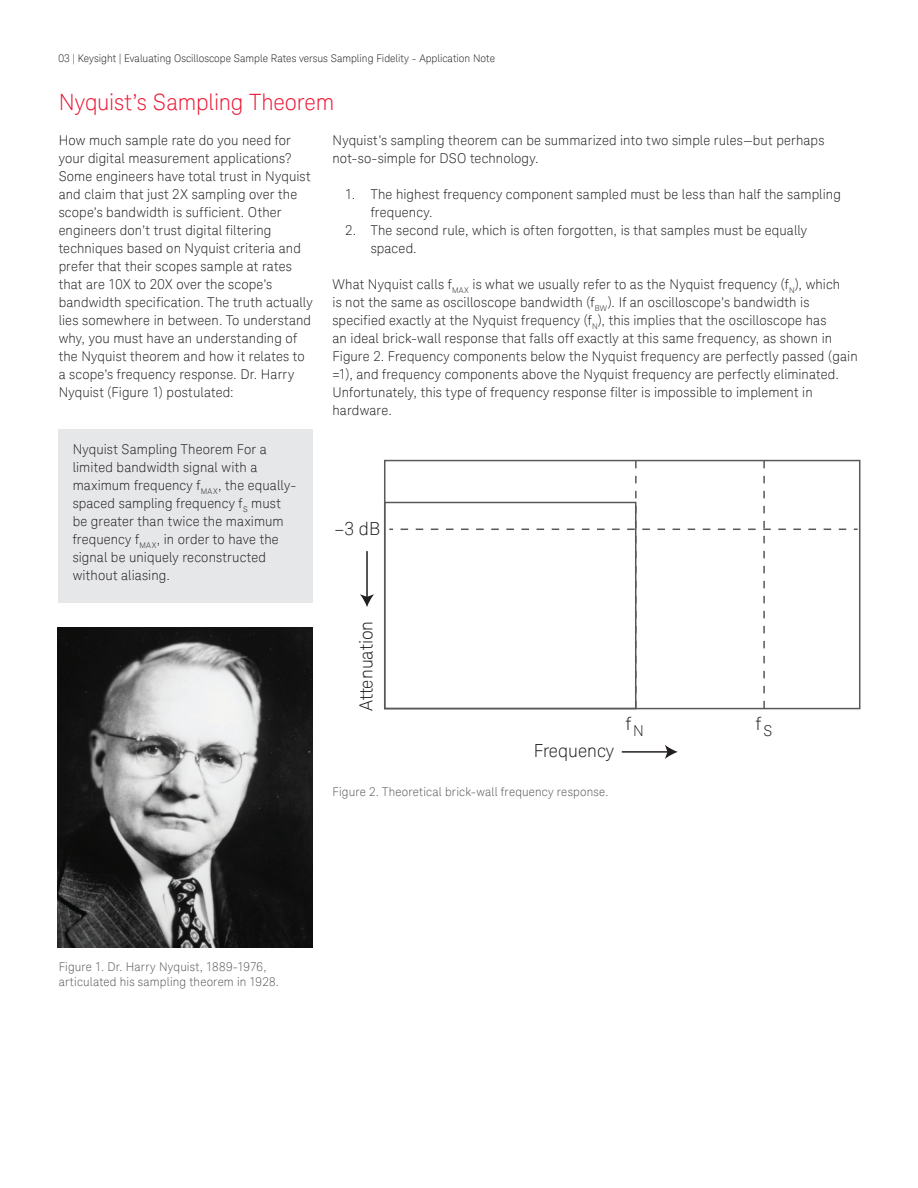
<style>
.page{position:relative;width:918px;height:1188px;background:#fff}
.page>*{position:absolute;margin:0;border:0;box-sizing:border-box;transform-origin:0 0}
.K_Heading_1{font:300 22.5px "Keysight Sans";letter-spacing:-.01em;color:#ed1a36}
.t1{font:300 18px "Keysight Sans";color:#231f20}
.K_Body_Text{font:300 13.5px/18px "Keysight Sans";letter-spacing:.01em;color:#231f20}
.K_Diagrams_and_Figur{font:300 12px/15px "Keysight Sans";letter-spacing:.015em;color:#57585a}
.t2{font:300 10.5px "Keysight Sans";color:#231f20}
</style>
<div class="page">
<div style="left:59px;top:429px;width:254px;height:174px;background:#e6e7e9"></div>
<img style="left:58px;top:628px;width:254px;height:320px">
<svg style="left:401px;top:461px;width:457px;height:248px"></svg>
<div style="left:384px;top:502px;width:252px;height:207px;border:2px solid #57585a"></div>
<hr style="left:366px;top:551px;width:2px;height:47px;background:#231f20">
<svg style="left:360px;top:594px;width:14px;height:13px"></svg>
<hr style="left:622px;top:751px;width:47px;height:2px;background:#231f20">
<svg style="left:665px;top:745px;width:13px;height:14px"></svg>
<p class="t2" style="left:59px;top:52px;width:438px">03 | Keysight | Evaluating Oscilloscope Sample Rates versus Sampling Fidelity - Application Note</p>
<p class="K_Heading_1" style="left:59px;top:89px;width:277px">Nyquist’s Sampling Theorem</p>
<p class="K_Body_Text" style="left:59px;top:131px;width:255px">How much sample rate do you need for your digital measurement applications?<br>Some engineers have total trust in Nyquist and claim that just 2X sampling over the scope’s bandwidth is sufficient. Other engineers don’t trust digital filtering techniques based on Nyquist criteria and prefer that their scopes sample at rates that are 10X to 20X over the scope’s bandwidth specification. The truth actually lies somewhere in between. To understand why, you must have an understanding of the Nyquist theorem and how it relates to a scope’s frequency response. Dr. Harry Nyquist (Figure 1) postulated:</p>
<p class="K_Body_Text" style="left:333px;top:131px;width:493px">Nyquist’s sampling theorem can be summarized into two simple rules—but perhaps not-so-simple for DSO technology.</p>
<p class="K_Body_Text" style="left:371px;top:185px;width:472px;text-indent:-26px">1. The highest frequency component sampled must be less than half the sampling frequency.</p>
<p class="K_Body_Text" style="left:371px;top:221px;width:438px;text-indent:-26px">2. The second rule, which is often forgotten, is that samples must be equally spaced.</p>
<p class="K_Body_Text" style="left:333px;top:275px;width:527px">What Nyquist calls f<sub>MAX</sub> is what we usually refer to as the Nyquist frequency (f<sub>N</sub>), which<br>is not the same as oscilloscope bandwidth (f<sub>BW</sub>). If an oscilloscope’s bandwidth is specified exactly at the Nyquist frequency (f<sub>N</sub>), this implies that the oscilloscope has<br>an ideal brick-wall response that falls off exactly at this same frequency, as shown in Figure 2. Frequency components below the Nyquist frequency are perfectly passed (gain =1), and frequency components above the Nyquist frequency are perfectly eliminated.<br>Unfortunately, this type of frequency response filter is impossible to implement in hardware.</p>
<p class="K_Body_Text" style="left:73px;top:440px;width:225px">Nyquist Sampling Theorem For a limited bandwidth signal with a maximum frequency f<sub>MAX</sub>, the equally&shy;spaced sampling frequency f<sub>S</sub> must be greater than twice the maximum frequency f<sub>MAX</sub>, in order to have the signal be uniquely reconstructed without aliasing.</p>
<p class="t1" style="left:334px;top:518px;width:47px">–3 dB</p>
<p class="t1" style="left:356px;top:711px;width:92px;rotate:-90deg">Attenuation</p>
<p class="t1" style="left:534px;top:741px;width:82px">Frequency</p>
<p class="K_Diagrams_and_Figur" style="left:333px;top:785px;width:277px">Figure 2. Theoretical brick-wall frequency response.</p>
<p class="t1" style="left:626px;top:713px;width:20px">f<sub>N</sub></p>
<p class="K_Diagrams_and_Figur" style="left:59px;top:960px;width:222px">Figure 1. Dr. Harry Nyquist, 1889-1976, articulated his sampling theorem in 1928.</p>
<p class="t1" style="left:756px;top:713px;width:18px">f<sub>S</sub></p>
</div>
